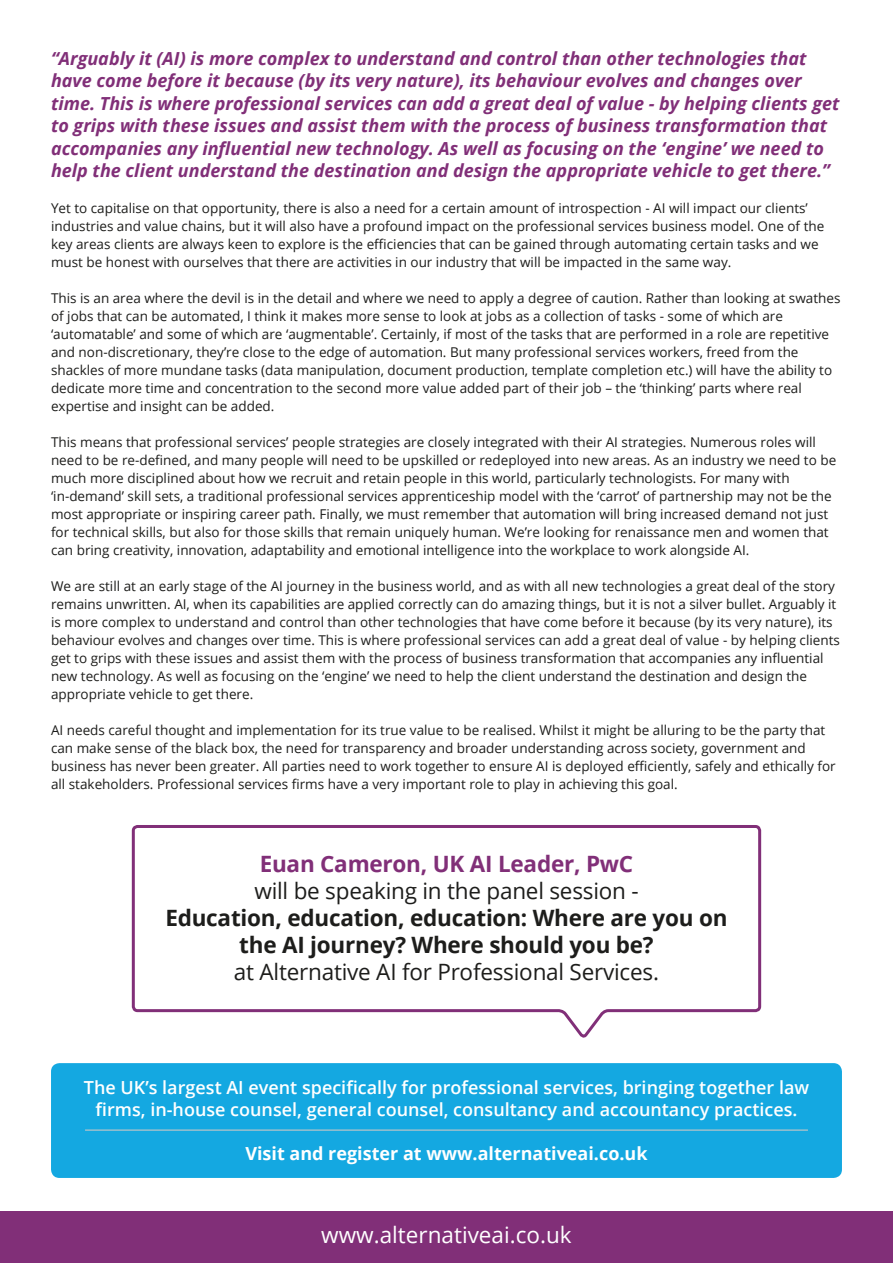
<style>
.page{position:relative;width:893px;height:1263px;background:#fff}
.page>*{position:absolute;margin:0;border:0;box-sizing:border-box;transform-origin:0 0}
.t1{font:700 22.5px/27px "Open Sans";letter-spacing:-.01em;color:#1d1d1b;text-align:center}
.t2{font:22.5px "Open Sans";letter-spacing:-.01em;color:#1d1d1b}
.t3{font:700 22.5px "Open Sans";letter-spacing:-.01em;color:#812f78}
.t4{font:22.5px "Open Sans";color:#fff}
.t5{font:italic 700 18px/22.5px "Open Sans";color:#812f78}
.t6{font:600 18px/22.5px "Open Sans";color:#fff;text-align:center}
.t7{font:700 18px "Open Sans";color:#fff}
.t8{font:13.5px/18px "Open Sans";color:#1d1d1b}
</style>
<div class="page">
<div style="left:0;top:1212px;width:893px;height:51px;background:#812f78"></div>
<svg style="left:131px;top:825px;width:631px;height:213px"></svg>
<div style="left:51px;top:1063px;width:791px;height:115px;background:#14a8e1;border-radius:9px"></div>
<hr style="left:85px;top:1129px;width:723px;height:2px;background:#c7c7c6">
<p class="t5" style="left:51px;top:47px;width:790px">“Arguably it (AI) is more complex to understand and control than other technologies that have come before it because (by its very nature), its behaviour evolves and changes over time. This is where professional services can add a great deal of value - by helping clients get to grips with these issues and assist them with the process of business transformation that accompanies any influential new technology. As well as focusing on the ‘engine’ we need to help the client understand the destination and design the appropriate vehicle to get there.”</p>
<p class="t8" style="left:51px;top:199px;width:775px">Yet to capitalise on that opportunity, there is also a need for a certain amount of introspection - AI will impact our clients’ industries and value chains, but it will also have a profound impact on the professional services business model. One of the key areas clients are always keen to explore is the efficiencies that can be gained through automating certain tasks and we must be honest with ourselves that there are activities in our industry that will be impacted in the same way.</p>
<p class="t8" style="left:51px;top:289px;width:791px">This is an area where the devil is in the detail and where we need to apply a degree of caution. Rather than looking at swathes of jobs that can be automated, I think it makes more sense to look at jobs as a collection of tasks - some of which are ‘automatable’ and some of which are ‘augmentable’. Certainly, if most of the tasks that are performed in a role are repetitive and non-discretionary, they’re close to the edge of automation. But many professional services workers, freed from the shackles of more mundane tasks (data manipulation, document production, template completion etc.) will have the ability to dedicate more time and concentration to the second more value added part of their job – the ‘thinking’ parts where real expertise and insight can be added.</p>
<p class="t8" style="left:51px;top:433px;width:787px">This means that professional services’ people strategies are closely integrated with their AI strategies. Numerous roles will need to be re-defined, and many people will need to be upskilled or redeployed into new areas. As an industry we need to be much more disciplined about how we recruit and retain people in this world, particularly technologists. For many with ‘in-demand’ skill sets, a traditional professional services apprenticeship model with the ‘carrot’ of partnership may not be the most appropriate or inspiring career path. Finally, we must remember that automation will bring increased demand not just for technical skills, but also for those skills that remain uniquely human. We’re looking for renaissance men and women that can bring creativity, innovation, adaptability and emotional intelligence into the workplace to work alongside AI.</p>
<p class="t8" style="left:51px;top:577px;width:790px">We are still at an early stage of the AI journey in the business world, and as with all new technologies a great deal of the story remains unwritten. AI, when its capabilities are applied correctly can do amazing things, but it is not a silver bullet. Arguably it is more complex to understand and control than other technologies that have come before it because (by its very nature), its behaviour evolves and changes over time. This is where professional services can add a great deal of value - by helping clients get to grips with these issues and assist them with the process of business transformation that accompanies any influential new technology. As well as focusing on the ‘engine’ we need to help the client understand the destination and design the appropriate vehicle to get there.</p>
<p class="t8" style="left:51px;top:721px;width:786px">AI needs careful thought and implementation for its true value to be realised. Whilst it might be alluring to be the party that can make sense of the black box, the need for transparency and broader understanding across society, government and business has never been greater. All parties need to work together to ensure AI is deployed efficiently, safely and ethically for all stakeholders. Professional services firms have a very important role to play in achieving this goal.</p>
<h1 class="t3" style="left:260px;top:848px;width:375px">Euan Cameron, UK AI Leader, PwC</h1>
<h1 class="t2" style="left:254px;top:875px;width:386px">will be speaking in the panel session -</h1>
<h1 class="t1" style="left:165px;top:904px;width:564px">Education, education, education: Where are you on the AI journey? Where should you be?</h1>
<h1 class="t2" style="left:234px;top:956px;width:426px">at Alternative AI for Professional Services.</h1>
<h2 class="t6" style="left:84px;top:1076px;width:727px">The UK’s largest AI event specifically for professional services, bringing together law firms, in-house counsel, general counsel, consultancy and accountancy practices.</h2>
<h2 class="t7" style="left:245px;top:1141px;width:404px">Visit and register at www.alternativeai.co.uk</h2>
<h1 class="t4" style="left:321px;top:1220px;width:252px">www.alternativeai.co.uk</h1>
</div>
